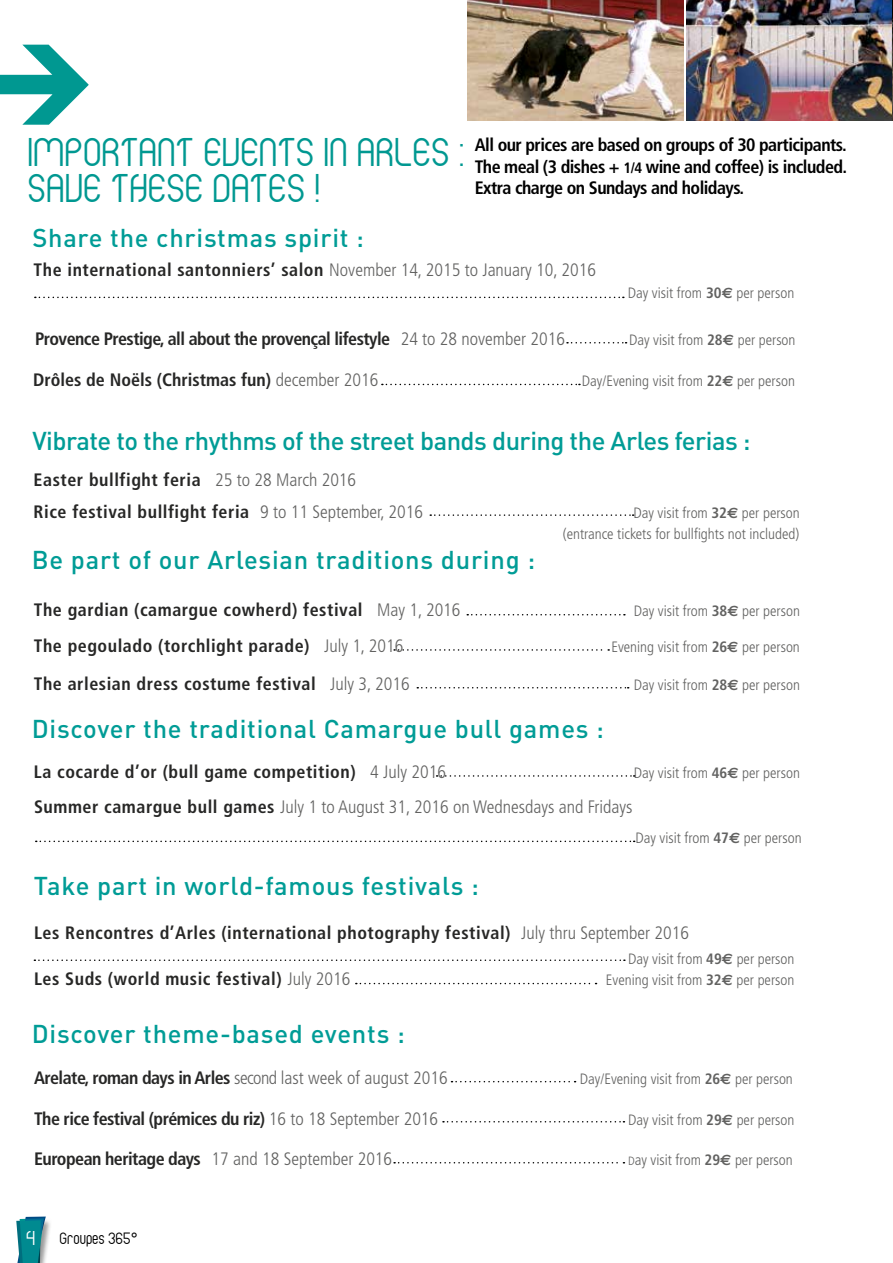
<style>
.page{position:relative;width:893px;height:1263px;background:#fff}
.page>*{position:absolute;margin:0;border:0;box-sizing:border-box;transform-origin:0 0}
.t1{font:33px/36px "Albertino";color:#009891}
.t2{font:500 25.5px "DIN";letter-spacing:.03em;color:#009c96}
.t3{font:500 25.5px "DIN";letter-spacing:-.02em;color:#009c96}
.t4{font:700 condensed 18px/31.5px "Frutiger";letter-spacing:.03em;color:#272726}
.t5{font:700 condensed 18px "Frutiger";letter-spacing:-.03em;color:#272726}
.t6{font:700 condensed 18px/21.6px "Frutiger";letter-spacing:-.03em;color:#000;text-align:justify}
.t7{font:300 condensed 18px "Frutiger";color:#626261}
.t8{font:700 condensed 18px "Frutiger";color:#272726}
.t9{font:16.5px "Albertino";color:#fff}
.t10{font:300 condensed 15px/21px "Frutiger";color:#626261;text-align:right}
.t11{font:13.5px "Albertino";color:#000}
.s1{font-size:15px}
.s2{font-weight:300;color:#626261}
.s3{font-weight:700}
.s4{font-family:"Euro Sans";font-weight:700;font-stretch:normal}
.s5{font-weight:700;color:#272726}
.s6{font-size:12px}
</style>
<div class="page">
<img style="left:687px;top:0;width:205px;height:121px">
<div style="left:20px;top:1218px;width:33px;height:45px;background:#000;opacity:.4"></div>
<svg style="left:16px;top:1216px;width:30px;height:47px"></svg>
<img style="left:892px;top:0;width:1px;height:121px">
<img style="left:468px;top:0;width:215px;height:121px">
<svg style="left:35px;top:297px;width:589px;height:1px"></svg>
<svg style="left:430px;top:514px;width:204px;height:2px"></svg>
<svg style="left:467px;top:614px;width:158px;height:1px"></svg>
<svg style="left:394px;top:649px;width:215px;height:2px"></svg>
<svg style="left:417px;top:687px;width:212px;height:1px"></svg>
<svg style="left:437px;top:775px;width:198px;height:2px"></svg>
<svg style="left:36px;top:841px;width:599px;height:1px"></svg>
<svg style="left:34px;top:959px;width:591px;height:2px"></svg>
<svg style="left:356px;top:983px;width:240px;height:1px"></svg>
<svg style="left:451px;top:1081px;width:125px;height:1px"></svg>
<svg style="left:443px;top:1121px;width:181px;height:1px"></svg>
<svg style="left:394px;top:1162px;width:230px;height:1px"></svg>
<svg style="left:567px;top:342px;width:60px;height:1px"></svg>
<svg style="left:382px;top:384px;width:198px;height:1px"></svg>
<svg style="left:0;top:45px;width:89px;height:80px"></svg>
<h1 class="t1" style="left:28px;top:137px;width:438px">IMPORTANT EVENTS IN ARLES :<br>SAVE THESE DATES !</h1>
<h2 class="t2" style="left:32px;top:221px;width:333px">Share the christmas spirit :</h2>
<p class="t6" style="left:475px;top:134px;width:374px">All our prices are based on groups of 30 participants.<br>The meal (3 dishes + <span class="s1">1/4</span> wine and coffee) is included.<br>Extra charge on Sundays and holidays.</p>
<p class="t4" style="left:34px;top:254px;width:564px">The international santonniers’ salon <span class="s2">November 14, 2015 to January 10, 2016</span></p>
<p class="t10" style="left:628px;top:283px;width:168px">Day visit from <span class="s3">30</span><span class="s4">E</span> per person</p>
<p class="t5" style="left:35px;top:328px;width:532px">Provence Prestige, all about the provençal lifestyle <span class="s2">24 to 28 november 2016</span></p>
<p class="t10" style="left:629px;top:330px;width:168px">Day visit from <span class="s3">28</span><span class="s4">E</span> per person</p>
<p class="t8" style="left:33px;top:369px;width:347px">Drôles de Noëls (Christmas fun) <span class="s2">december 2016</span></p>
<p class="t10" style="left:582px;top:371px;width:214px">Day/Evening visit from <span class="s3">22</span><span class="s4">E</span> per person</p>
<h2 class="t3" style="left:32px;top:424px;width:720px">Vibrate to the rhythms of the street bands during the Arles ferias :</h2>
<p class="t4" style="left:34px;top:464px;width:391px">Easter bullfight feria <span class="s2">25 to 28 March 2016<br></span>Rice festival bullfight feria <span class="s2">9 to 11 September, 2016</span></p>
<p class="t10" style="left:563px;top:502px;width:238px">Day visit from <span class="s3">32</span><span class="s4">E</span> per person<br>(entrance tickets for bullfights not included)</p>
<h2 class="t2" style="left:32px;top:543px;width:505px">Be part of our Arlesian traditions during :</h2>
<p class="t4" style="left:34px;top:594px;width:428px">The gardian (camargue cowherd) festival <span class="s2">May 1, 2016</span></p>
<p class="t10" style="left:634px;top:601px;width:168px">Day visit from <span class="s3">38</span><span class="s4">E</span> per person</p>
<p class="t4" style="left:34px;top:630px;width:371px">The pegoulado (torchlight parade) <span class="s2">July 1, 2016</span></p>
<p class="t10" style="left:611px;top:636px;width:190px">Evening visit from <span class="s3">26</span><span class="s4">E</span> per person</p>
<p class="t4" style="left:34px;top:668px;width:377px">The arlesian dress costume festival <span class="s2">July 3, 2016</span></p>
<p class="t10" style="left:634px;top:674px;width:168px">Day visit from <span class="s3">28</span><span class="s4">E</span> per person</p>
<h2 class="t2" style="left:32px;top:713px;width:574px">Discover the traditional Camargue bull games :</h2>
<p class="t4" style="left:34px;top:756px;width:414px">La cocarde d’or (bull game competition) <span class="s2">4 July 2016</span></p>
<p class="t10" style="left:634px;top:763px;width:168px">Day visit from <span class="s3">46</span><span class="s4">E</span> per person</p>
<p class="t7" style="left:34px;top:796px;width:600px"><span class="s5">Summer camargue bull games</span> July 1 to August 31, 2016 on Wednesdays and Fridays</p>
<p class="t10" style="left:635px;top:827px;width:168px">Day visit from <span class="s3">47</span><span class="s4">E</span> per person</p>
<h2 class="t2" style="left:34px;top:870px;width:446px">Take part in world-famous festivals :</h2>
<p class="t4" style="left:34px;top:917px;width:656px">Les Rencontres d’Arles (international photography festival) <span class="s2">July thru September 2016</span></p>
<p class="t10" style="left:628px;top:949px;width:168px">Day visit from <span class="s3">49</span><span class="s4">E</span> per person</p>
<p class="t4" style="left:34px;top:963px;width:318px">Les Suds (world music festival) <span class="s2">July 2016</span></p>
<p class="t10" style="left:606px;top:969px;width:190px">Evening visit from <span class="s3">32</span><span class="s4">E</span> per person</p>
<h2 class="t2" style="left:32px;top:1017px;width:374px">Discover theme-based events :</h2>
<p class="t7" style="left:34px;top:1068px;width:415px"><span class="s5">Arelate, roman days in Arles</span> second last week of august 2016</p>
<p class="t10" style="left:580px;top:1069px;width:214px">Day/Evening visit from <span class="s3">26</span><span class="s4">E</span> per person</p>
<p class="t5" style="left:34px;top:1108px;width:406px">The rice festival (prémices du riz) <span class="s2">16 to 18 September 2016</span></p>
<p class="t10" style="left:628px;top:1109px;width:168px">Day visit from <span class="s3">29</span><span class="s4">E</span> per person</p>
<p class="t5" style="left:34px;top:1148px;width:360px">European heritage days <span class="s2">17 and 18 September 2016</span></p>
<p class="t10" style="left:628px;top:1150px;width:166px"><span class="s6">D</span>ay visit from <span class="s3">29</span><span class="s4">E</span> per person</p>
<p class="t9" style="left:27px;top:1230px;width:11px">4</p>
<p class="t11" style="left:60px;top:1232px;width:79px">Groupes 365°</p>
</div>
